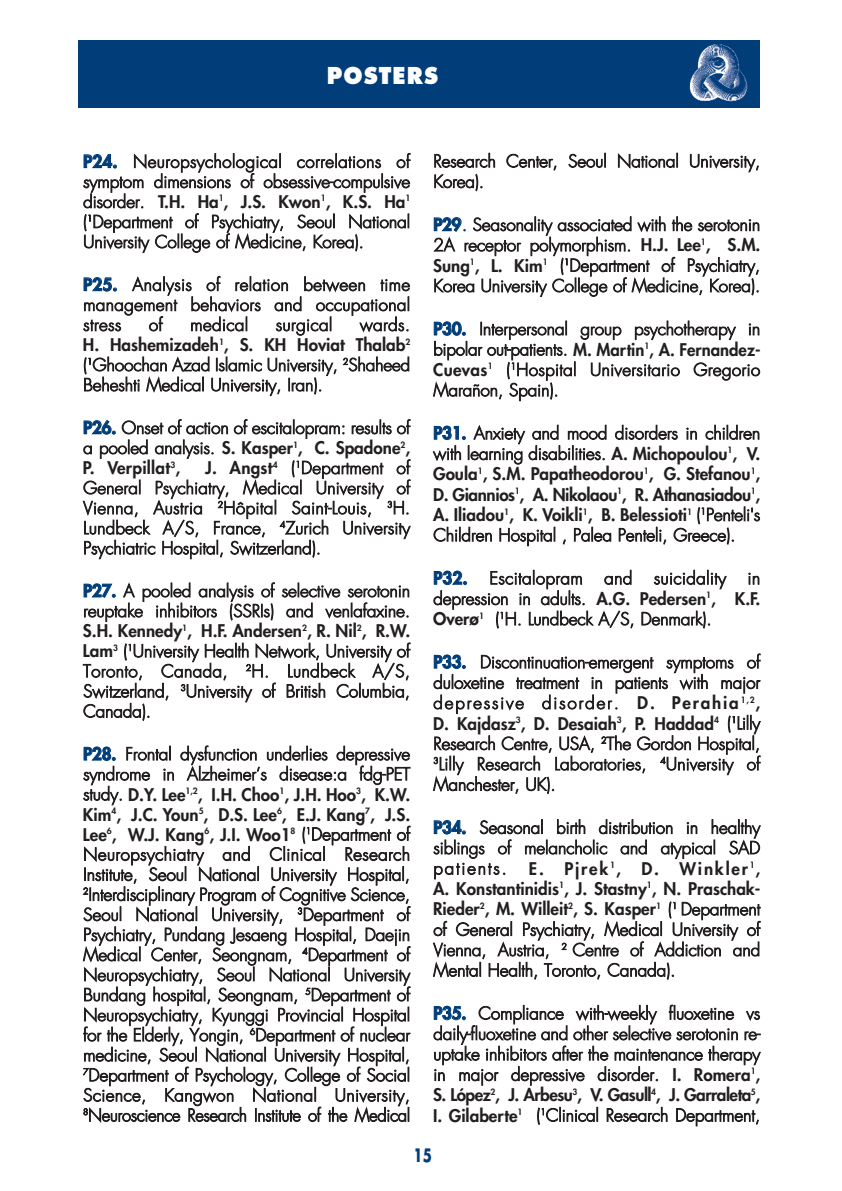
<style>
.page{position:relative;width:842px;height:1191px;background:#fff}
.page>*{position:absolute;margin:0;border:0;box-sizing:border-box;transform-origin:0 0}
.t1{font:800 22.6px "Futura";letter-spacing:.05em;color:#fff;scale:.94 1}
.t2{font:700 18px "Futura";color:#003d79;scale:.75 1}
.t3{font:300 17px/20px "Futura";color:#231f20;text-align:justify}
.t4{font:800 17px/20.4px "Futura";letter-spacing:-.025em;color:#231f20;text-align:justify}
.t5{font:300 17px "Futura";letter-spacing:.025em;color:#231f20}
.t6{font:800 17px "Futura";color:#003d79}
.s1{font-weight:800;color:#003d79}
.s2{font-weight:800}
.s3{color:#003d79}
.s4{font-weight:300}
</style>
<div class="page">
<div style="left:78px;top:40px;width:682px;height:67px;background:#003d79"></div>
<img style="left:689px;top:44px;width:59px;height:58px">
<h1 class="t1" style="left:327px;top:65px;width:120px">POSTERS</h1>
<p class="t3" style="left:83px;top:153px;width:329px"><span class="s1">P24.</span> Neuropsychological correlations of symptom dimensions of obsessive-compulsive disorder. <span class="s2">T.H. Ha</span><sup>1</sup><span class="s2">, J.S. Kwon</span><sup>1</sup><span class="s2">, K.S. Ha</span><sup>1 </sup>(<sup>1</sup>Department of Psychiatry, Seoul National University College of Medicine, Korea).</p>
<p class="t3" style="left:83px;top:276px;width:328px"><span class="s1">P25.</span> Analysis of relation between time management behaviors and occupational stress</p>
<p class="t3" style="left:149px;top:316px;width:15px">of</p>
<p class="t5" style="left:190px;top:317px;width:59px">medical</p>
<p class="t5" style="left:276px;top:317px;width:58px">surgical</p>
<p class="t3" style="left:83px;top:316px;width:329px;text-indent:277px">wards.<br><span class="s2">H. Hashemizadeh</span><sup>1</sup><span class="s2">, S. KH Hoviat Thalab</span><sup>2 </sup>(<sup>1</sup>Ghoochan Azad Islamic University, <sup>2</sup>Shaheed Beheshti Medical University, Iran).</p>
<p class="t3" style="left:83px;top:419px;width:329px"><span class="s1">P26.</span> Onset of action of escitalopram: results of a pooled analysis. <span class="s2">S. Kasper</span><sup>1</sup><span class="s2">, C. Spadone</span><sup>2</sup><span class="s2">, P. Verpillat</span><sup>3</sup><span class="s2">,</span></p>
<p class="t3" style="left:83px;top:459px;width:328px;text-indent:122px"><span class="s2">J. Angst</span><sup>4</sup> (<sup>1</sup>Department of General Psychiatry, Medical University of Vienna, Austria <sup>2</sup>Hôpital Saint-Louis, <sup>3</sup>H.<br>Lundbeck A/S, France, <sup>4</sup>Zurich University Psychiatric Hospital, Switzerland).</p>
<p class="t3" style="left:83px;top:582px;width:329px"><span class="s1">P27.</span> A pooled analysis of selective serotonin reuptake inhibitors (SSRIs) and venlafaxine.<br><span class="s2">S.H. Kennedy</span><sup>1</sup><span class="s2">, H.F. Andersen</span><sup>2</sup><span class="s2">, R. Nil</span><sup>2</sup><span class="s2">, R.W.<br>Lam</span><sup>3</sup> (<sup>1</sup>University Health Network, University of Toronto, Canada, <sup>2</sup>H. Lundbeck A/S, Switzerland, <sup>3</sup>University of British Columbia, Canada).</p>
<p class="t3" style="left:83px;top:745px;width:329px"><span class="s1">P28.</span> Frontal dysfunction underlies depressive syndrome in Alzheimer’s disease:a fdg-PET study. <span class="s2">D.Y. Lee</span><sup>1,2</sup><span class="s2">, I.H. Choo</span><sup>1</sup><span class="s2">, J.H. Hoo</span><sup>3</sup><span class="s2">, K.W.<br>Kim</span><sup>4</sup><span class="s2">, J.C. Youn</span><sup>5</sup><span class="s2">, D.S. Lee</span><sup>6</sup><span class="s2">, E.J. Kang</span><sup>7</sup><span class="s2">, J.S.<br>Lee</span><sup>6</sup><span class="s2">, W.J. Kang</span><sup>6</sup><span class="s2">, J.I. Woo1</span><sup>8</sup> (<sup>1</sup>Department of Neuropsychiatry and Clinical Research Institute, Seoul National University Hospital, <sup>2</sup>Interdisciplinary Program of Cognitive Science, Seoul National University, <sup>3</sup>Department of Psychiatry, Pundang Jesaeng Hospital, Daejin Medical Center, Seongnam, <sup>4</sup>Department of Neuropsychiatry, Seoul National University Bundang hospital, Seongnam, <sup>5</sup>Department of Neuropsychiatry, Kyunggi Provincial Hospital for the Elderly, Yongin, <sup>6</sup>Department of nuclear medicine, Seoul National University Hospital, <sup>7</sup>Department of Psychology, College of Social Science, Kangwon National University, <sup>8</sup>Neuroscience Research Institute of the Medical</p>
<p class="t3" style="left:433px;top:152px;width:328px">Research Center, Seoul National University,<br>Korea).</p>
<p class="t3" style="left:433px;top:216px;width:329px"><span class="s1">P29</span><span class="s3">.</span> Seasonality associated with the serotonin 2A receptor polymorphism. <span class="s2">H.J. Lee</span><sup>1</sup><span class="s2">, S.M.<br>Sung</span><sup>1</sup><span class="s2">, L. Kim</span><sup>1</sup> (<sup>1</sup>Department of Psychiatry, Korea University College of Medicine, Korea).</p>
<p class="t3" style="left:433px;top:320px;width:329px"><span class="s1">P30.</span> Interpersonal group psychotherapy in bipolar out-patients. <span class="s2">M. Martin</span><sup>1</sup><span class="s2">, A. Fernandez-Cuevas</span><sup>1</sup> (<sup>1</sup>Hospital Universitario Gregorio Marañon, Spain).</p>
<p class="t4" style="left:433px;top:424px;width:329px"><span class="s3">P31.</span> <span class="s4">Anxiety and mood disorders in children with learning disabilities.</span> A. Michopoulou<sup>1</sup>, V.<br>Goula<sup>1</sup>, S.M. Papatheodorou<sup>1</sup>, G. Stefanou<sup>1</sup>, D. Giannios<sup>1</sup>, A. Nikolaou<sup>1</sup>, R. Athanasiadou<sup>1</sup>, A. Iliadou<sup>1</sup>, K. Voikli<sup>1</sup>, B. Belessioti<sup>1</sup> <span class="s4">(</span><sup>1</sup><span class="s4">Penteli's Children Hospital , Palea Penteli, Greece).</span></p>
<p class="t6" style="left:433px;top:570px;width:36px">P32.</p>
<p class="t5" style="left:489px;top:570px;width:95px">Escitalopram</p>
<p class="t3" style="left:604px;top:569px;width:30px">and</p>
<p class="t5" style="left:654px;top:570px;width:74px">suicidality</p>
<p class="t3" style="left:433px;top:569px;width:329px;text-indent:314px">in depression in adults. <span class="s2">A.G. Pedersen</span><sup>1</sup><span class="s2">, K.F.<br>Overø</span><sup>1</sup> (<sup>1</sup>H. Lundbeck A/S, Denmark).</p>
<p class="t3" style="left:433px;top:653px;width:329px"><span class="s1">P33.</span> Discontinuation-emergent symptoms of duloxetine treatment in patients with major depressive disorder. <span class="s2">D. Perahia</span><sup>1,2</sup><span class="s2">, D. Kajdasz</span><sup>3</sup><span class="s2">, D. Desaiah</span><sup>3</sup><span class="s2">, P. Haddad</span><sup>4</sup> (<sup>1</sup>Lilly Research Centre, USA, <sup>2</sup>The Gordon Hospital, <sup>3</sup>Lilly Research Laboratories, <sup>4</sup>University of Manchester, UK).</p>
<p class="t3" style="left:433px;top:818px;width:328px"><span class="s1">P34.</span> Seasonal birth distribution in healthy siblings of melancholic and atypical SAD patients.</p>
<p class="t3" style="left:433px;top:859px;width:329px;text-indent:96px"><span class="s2">E. Pjrek</span><sup>1</sup><span class="s2">, D. Winkler</span><sup>1</sup><span class="s2">, A. Konstantinidis</span><sup>1</sup><span class="s2">, J. Stastny</span><sup>1</sup><span class="s2">, N. Praschak-Rieder</span><sup>2</sup><span class="s2">, M. Willeit</span><sup>2</sup><span class="s2">, S. Kasper</span><sup>1</sup> (<sup>1</sup> Department of General Psychiatry, Medical University of Vienna, Austria, <sup>2</sup> Centre of Addiction and Mental Health, Toronto, Canada).</p>
<p class="t3" style="left:433px;top:1004px;width:329px"><span class="s1">P35.</span> Compliance with-weekly fluoxetine vs daily-fluoxetine and other selective serotonin re&shy;uptake inhibitors after the maintenance therapy in major depressive disorder. <span class="s2">I. Romera</span><sup>1</sup><span class="s2">, S. López</span><sup>2</sup><span class="s2">, J. Arbesu</span><sup>3</sup><span class="s2">, V. Gasull</span><sup>4</sup><span class="s2">, J. Garraleta</span><sup>5</sup><span class="s2">, I. Gilaberte</span><sup>1</sup> (<sup>1</sup>Clinical Research Department,</p>
<p class="t2" style="left:414px;top:1147px;width:26px">15</p>
</div>
